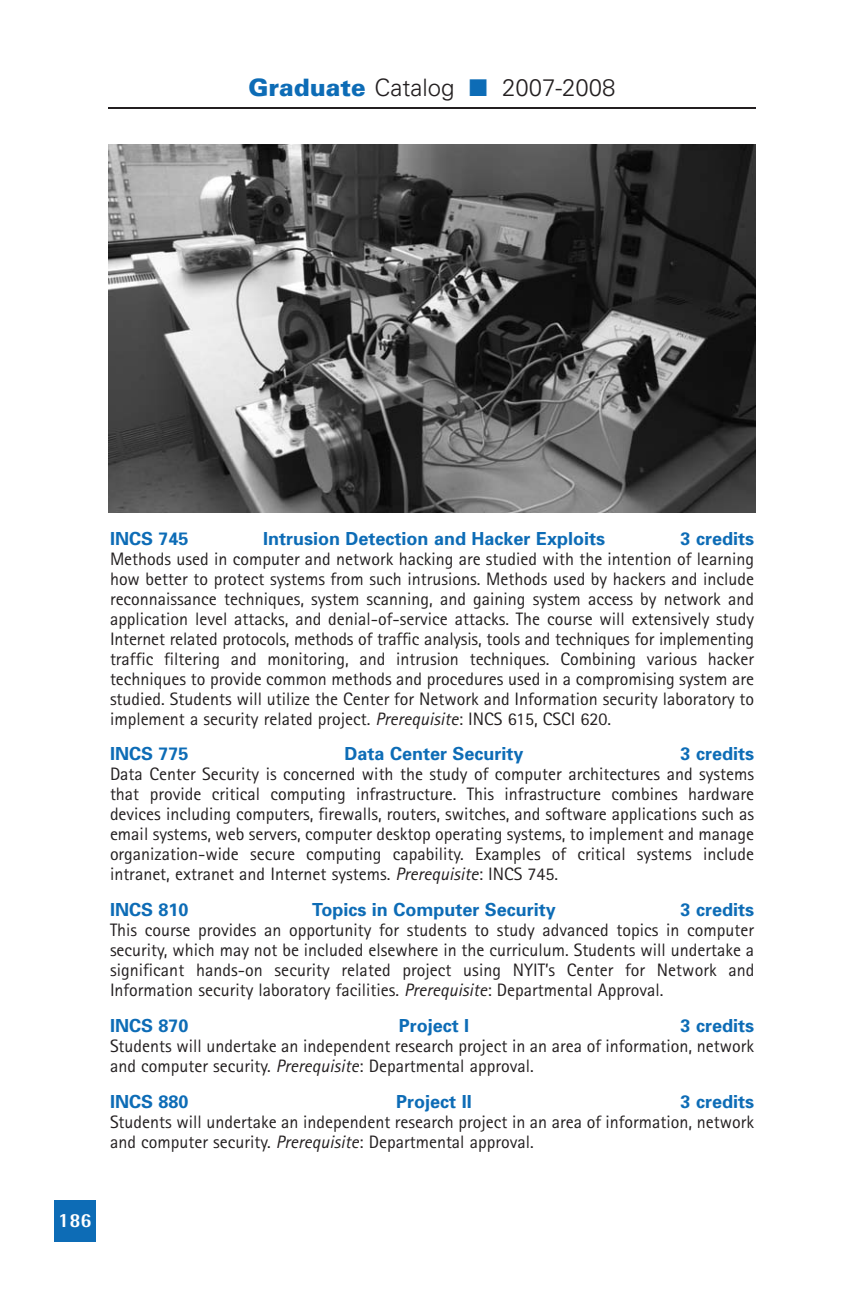
<style>
.page{position:relative;width:864px;height:1296px;background:#fff}
.page>*{position:absolute;margin:0;border:0;box-sizing:border-box;transform-origin:0 0}
.t1{font:300 24px "Univers";color:#231f20}
.t2{font:800 20px "Rotis Semi Sans";color:#fff}
.t3{font:18px/20px "Rotis Sans Serif";color:#231f20;text-align:justify}
.t4{font:700 18px "Univers";color:#0d6cb6}
.s1{font-weight:900;color:#0d6cb6}
.s2{color:#0d6cb6}
.s3{font-style:italic}
</style>
<div class="page">
<hr style="left:108px;top:107px;width:648px;height:2px;background:#231f20">
<div style="left:54px;top:1200px;width:42px;height:42px;background:#0d6cb6"></div>
<img style="left:108px;top:144px;width:648px;height:369px">
<h1 class="t1" style="left:248px;top:78px;width:369px"><span class="s1">Graduate</span> Catalog <span class="s2">■</span> 2007-2008</h1>
<p class="t4" style="left:110px;top:532px;width:80px">INCS 745</p>
<p class="t4" style="left:263px;top:532px;width:344px">Intrusion Detection and Hacker Exploits</p>
<p class="t4" style="left:681px;top:532px;width:75px">3 credits</p>
<p class="t3" style="left:110px;top:550px;width:646px">Methods used in computer and network hacking are studied with the intention of learning how better to protect systems from such intrusions. Methods used by hackers and include reconnaissance techniques, system scanning, and gaining system access by network and application level attacks, and denial-of-service attacks. The course will extensively study Internet related protocols, methods of traffic analysis, tools and techniques for implementing traffic filtering and monitoring, and intrusion techniques. Combining various hacker techniques to provide common methods and procedures used in a compromising system are studied. Students will utilize the Center for Network and Information security laboratory to implement a security related project. <span class="s3">Prerequisite</span>: INCS 615, CSCI 620.</p>
<p class="t4" style="left:110px;top:747px;width:80px">INCS 775</p>
<p class="t4" style="left:345px;top:747px;width:181px">Data Center Security</p>
<p class="t4" style="left:681px;top:747px;width:75px">3 credits</p>
<p class="t3" style="left:110px;top:766px;width:646px">Data Center Security is concerned with the study of computer architectures and systems that provide critical computing infrastructure. This infrastructure combines hardware devices including computers, firewalls, routers, switches, and software applications such as email systems, web servers, computer desktop operating systems, to implement and manage organization-wide secure computing capability. Examples of critical systems include intranet, extranet and Internet systems. <span class="s3">Prerequisite</span>: INCS 745.</p>
<p class="t4" style="left:110px;top:903px;width:80px">INCS 810</p>
<p class="t4" style="left:312px;top:903px;width:245px">Topics in Computer Security</p>
<p class="t4" style="left:680px;top:903px;width:75px">3 credits</p>
<p class="t3" style="left:110px;top:922px;width:646px">This course provides an opportunity for students to study advanced topics in computer security, which may not be included elsewhere in the curriculum. Students will undertake a significant hands-on security related project using NYIT’s Center for Network and Information security laboratory facilities. <span class="s3">Prerequisite</span>: Departmental Approval.</p>
<p class="t4" style="left:110px;top:1019px;width:80px">INCS 870</p>
<p class="t4" style="left:399px;top:1019px;width:72px">Project I</p>
<p class="t4" style="left:681px;top:1019px;width:75px">3 credits</p>
<p class="t3" style="left:110px;top:1038px;width:646px">Students will undertake an independent research project in an area of information, network and computer security. <span class="s3">Prerequisite</span>: Departmental approval.</p>
<p class="t4" style="left:110px;top:1095px;width:80px">INCS 880</p>
<p class="t4" style="left:396px;top:1095px;width:77px">Project II</p>
<p class="t4" style="left:681px;top:1095px;width:75px">3 credits</p>
<p class="t3" style="left:110px;top:1114px;width:646px">Students will undertake an independent research project in an area of information, network and computer security. <span class="s3">Prerequisite</span>: Departmental approval.</p>
<p class="t2" style="left:58px;top:1213px;width:35px">186</p>
</div>
